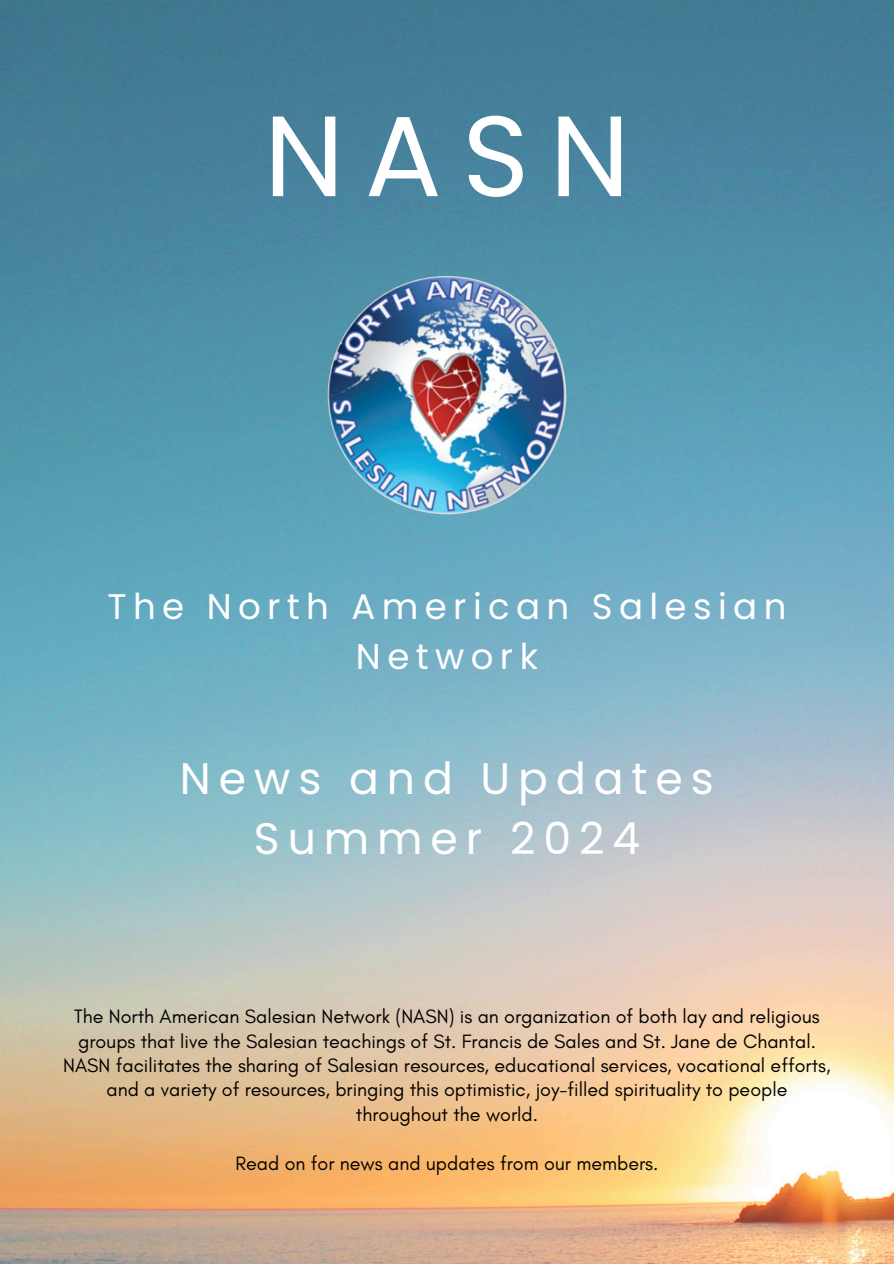
<style>
.page{position:relative;width:894px;height:1264px;background:#fff}
.page>*{position:absolute;margin:0;border:0;box-sizing:border-box;transform-origin:0 0}
.t1{font:114px "Poppins";color:#fff}
.t2{font:44.1px/60.6px "Poppins";letter-spacing:.18em;color:#fff;text-align:center}
.t3{font:35.55px/49.5px "Poppins";letter-spacing:.18em;color:#fff;text-align:center}
.t4{font:19.65px/24.5px "Glacial Indifference";color:#000;text-align:center}
</style>
<div class="page">
<img style="left:0;top:0;width:893px;height:1263px">
<img style="left:327px;top:276px;width:239px;height:238px;border-radius:50%">
<p class="t1" style="left:264px;top:76px;width:367px">NASN</p>
<h3 class="t3" style="left:107px;top:582px;width:680px">The North American Salesian<br>Network</h3>
<h2 class="t2" style="left:180px;top:748px;width:535px">News and Updates<br>Summer 2024</h2>
<p class="t4" style="left:63px;top:1003px;width:768px">The North American Salesian Network (NASN) is an organization of both lay and religious groups that live the Salesian teachings of St. Francis de Sales and St. Jane de Chantal.<br>NASN facilitates the sharing of Salesian resources, educational services, vocational efforts, and a variety of resources, bringing this optimistic, joy-filled spirituality to people throughout the world.</p>
<p class="t4" style="left:235px;top:1150px;width:424px">Read on for news and updates from our members.</p>
</div>
